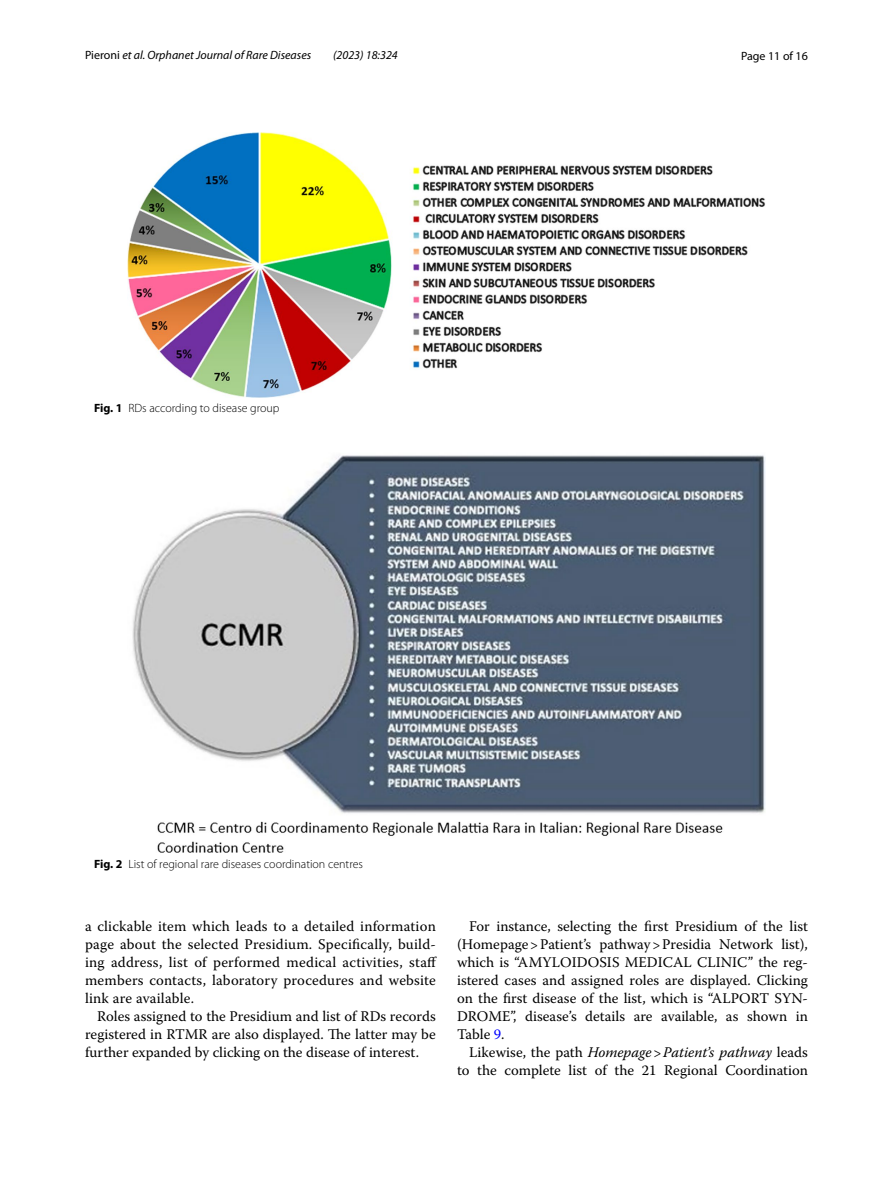
<style>
.page{position:relative;width:893px;height:1187px;background:#fff}
.page>*{position:absolute;margin:0;border:0;box-sizing:border-box;transform-origin:0 0}
.t1{font:14.7px/18px "Warnock Pro";color:#000;text-align:justify}
.t2{font:300 12px "Myriad Pro";color:#000}
.t3{font:italic 12px "Myriad Pro";color:#000}
.t4{font:12px "Myriad Pro";color:#000}
.s1{font-style:normal}
.s2{font-weight:700}
.s3{color:#00f}
.s4{font-style:italic}
</style>
<div class="page">
<img style="left:128px;top:133px;width:637px;height:264px">
<img style="left:132px;top:455px;width:633px;height:397px">
<p class="t3" style="left:85px;top:48px;width:228px"><span class="s1">Pieroni</span> et al. Orphanet Journal of Rare Diseases</p>
<p class="t3" style="left:333px;top:48px;width:66px">(2023) 18:324</p>
<p class="t4" style="left:741px;top:48px;width:68px">Page 11 of 16</p>
<p class="t2" style="left:94px;top:401px;width:187px"><span class="s2">Fig. 1</span> RDs according to disease group</p>
<p class="t2" style="left:94px;top:857px;width:270px"><span class="s2">Fig. 2</span> List of regional rare diseases coordination centres</p>
<p class="t1" style="left:85px;top:916px;width:353px">a clickable item which leads to a detailed information page about the selected Presidium. Specifically, build&shy;ing address, list of performed medical activities, staff members contacts, laboratory procedures and website link are available.</p>
<p class="t1" style="left:85px;top:1006px;width:352px;text-indent:12px">Roles assigned to the Presidium and list of RDs records registered in RTMR are also displayed. The latter may be further expanded by clicking on the disease of interest.</p>
<p class="t1" style="left:457px;top:916px;width:352px;text-indent:12px">For instance, selecting the first Presidium of the list (Homepage&gt;Patient’s pathway&gt;Presidia Network list), which is “AMYLOIDOSIS MEDICAL CLINIC” the reg&shy;istered cases and assigned roles are displayed. Clicking on the first disease of the list, which is “ALPORT SYN-DROME”, disease’s details are available, as shown in Table <span class="s3">9</span>.</p>
<p class="t1" style="left:457px;top:1042px;width:352px;text-align:right">Likewise, the path <span class="s4">Homepage</span>&gt;<span class="s4">Patient’s pathway</span> leads to the complete list of the 21 Regional Coordination</p>
</div>
